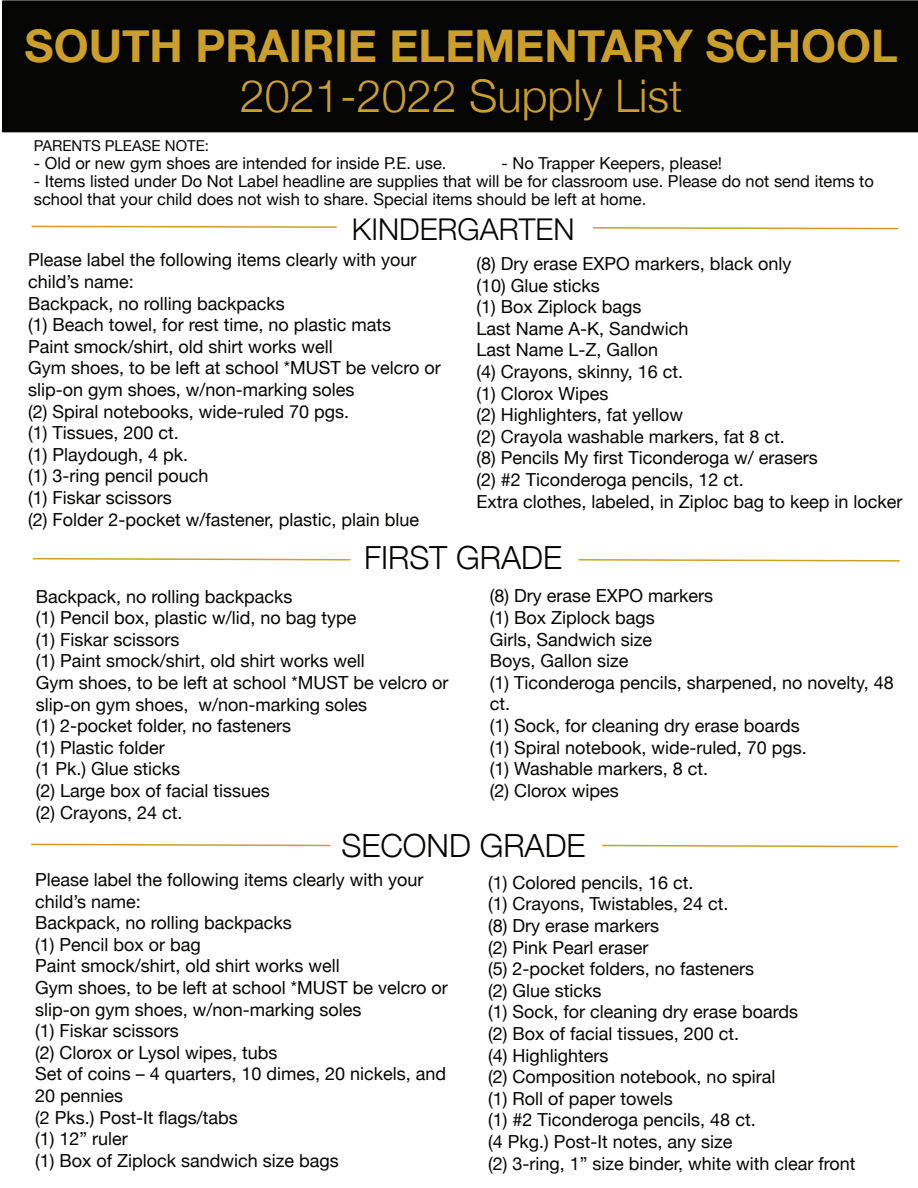
<style>
.page{position:relative;width:918px;height:1188px;background:#fff}
.page>*{position:absolute;margin:0;border:0;box-sizing:border-box;transform-origin:0 0}
.t1{font:700 45px "Helvetica Neue";color:#cb9f2a}
.t2{font:300 45px "Helvetica Neue";color:#cb9f2a}
.t3{font:300 31.95px "Helvetica Neue";color:#050504}
.t4{font:300 30px "Helvetica Neue";color:#050504}
.t5{font:18px/21.6px "Helvetica Neue";color:#050504}
.t6{font:16.5px/18px "Helvetica Neue";color:#050504}
.t7{font:15px "Helvetica Neue";color:#050504}
</style>
<div class="page">
<div style="left:2px;top:0;width:916px;height:132px;background:#050504"></div>
<svg style="left:593px;top:227px;width:306px;height:3px"></svg>
<svg style="left:31px;top:225px;width:306px;height:3px"></svg>
<svg style="left:578px;top:559px;width:322px;height:3px"></svg>
<svg style="left:32px;top:557px;width:319px;height:4px"></svg>
<svg style="left:602px;top:844px;width:296px;height:4px"></svg>
<svg style="left:31px;top:843px;width:300px;height:4px"></svg>
<h1 class="t1" style="left:25px;top:11px;width:875px">SOUTH PRAIRIE ELEMENTARY SCHOOL</h1>
<h1 class="t2" style="left:240px;top:60px;width:444px">2021-2022 Supply List</h1>
<p class="t7" style="left:34px;top:134px;width:177px">PARENTS PLEASE NOTE:</p>
<p class="t6" style="left:34px;top:155px;width:414px">- Old or new gym shoes are intended for inside P.E. use.</p>
<p class="t6" style="left:502px;top:155px;width:222px">- No Trapper Keepers, please!</p>
<p class="t6" style="left:34px;top:173px;width:842px">- Items listed under Do Not Label headline are supplies that will be for classroom use. Please do not send items to school that your child does not wish to share. Special items should be left at home.</p>
<h3 class="t4" style="left:352px;top:205px;width:224px">KINDERGARTEN</h3>
<p class="t5" style="left:28px;top:250px;width:414px">Please label the following items clearly with your child’s name:<br>Backpack, no rolling backpacks<br>(1) Beach towel, for rest time, no plastic mats<br>Paint smock/shirt, old shirt works well<br>Gym shoes, to be left at school *MUST be velcro or slip-on gym shoes, w/non-marking soles<br>(2) Spiral notebooks, wide-ruled 70 pgs.<br>(1) Tissues, 200 ct.<br>(1) Playdough, 4 pk.<br>(1) 3-ring pencil pouch<br>(1) Fiskar scissors<br>(2) Folder 2-pocket w/fastener, plastic, plain blue</p>
<p class="t5" style="left:477px;top:254px;width:428px">(8) Dry erase EXPO markers, black only<br>(10) Glue sticks<br>(1) Box Ziplock bags<br>Last Name A-K, Sandwich<br>Last Name L-Z, Gallon<br>(4) Crayons, skinny, 16 ct.<br>(1) Clorox Wipes<br>(2) Highlighters, fat yellow<br>(2) Crayola washable markers, fat 8 ct.<br>(8) Pencils My first Ticonderoga w/ erasers<br>(2) #2 Ticonderoga pencils, 12 ct.<br>Extra clothes, labeled, in Ziploc bag to keep in locker</p>
<h2 class="t3" style="left:364px;top:531px;width:199px">FIRST GRADE</h2>
<p class="t5" style="left:36px;top:586px;width:414px">Backpack, no rolling backpacks<br>(1) Pencil box, plastic w/lid, no bag type<br>(1) Fiskar scissors<br>(1) Paint smock/shirt, old shirt works well<br>Gym shoes, to be left at school *MUST be velcro or slip-on gym shoes, w/non-marking soles<br>(1) 2-pocket folder, no fasteners<br>(1) Plastic folder<br>(1 Pk.) Glue sticks<br>(2) Large box of facial tissues<br>(2) Crayons, 24 ct.</p>
<p class="t5" style="left:490px;top:586px;width:406px">(8) Dry erase EXPO markers<br>(1) Box Ziplock bags<br>Girls, Sandwich size<br>Boys, Gallon size<br>(1) Ticonderoga pencils, sharpened, no novelty, 48 ct.<br>(1) Sock, for cleaning dry erase boards<br>(1) Spiral notebook, wide-ruled, 70 pgs.<br>(1) Washable markers, 8 ct.<br>(2) Clorox wipes</p>
<h2 class="t3" style="left:341px;top:820px;width:246px">SECOND GRADE</h2>
<p class="t5" style="left:35px;top:870px;width:414px">Please label the following items clearly with your child’s name:<br>Backpack, no rolling backpacks<br>(1) Pencil box or bag<br>Paint smock/shirt, old shirt works well<br>Gym shoes, to be left at school *MUST be velcro or slip-on gym shoes, w/non-marking soles<br>(1) Fiskar scissors<br>(2) Clorox or Lysol wipes, tubs<br>Set of coins – 4 quarters, 10 dimes, 20 nickels, and<br>20 pennies<br>(2 Pks.) Post-It flags/tabs<br>(1) 12” ruler<br>(1) Box of Ziplock sandwich size bags</p>
<p class="t5" style="left:488px;top:873px;width:369px">(1) Colored pencils, 16 ct.<br>(1) Crayons, Twistables, 24 ct.<br>(8) Dry erase markers<br>(2) Pink Pearl eraser<br>(5) 2-pocket folders, no fasteners<br>(2) Glue sticks<br>(1) Sock, for cleaning dry erase boards<br>(2) Box of facial tissues, 200 ct.<br>(4) Highlighters<br>(2) Composition notebook, no spiral<br>(1) Roll of paper towels<br>(1) #2 Ticonderoga pencils, 48 ct.<br>(4 Pkg.) Post-It notes, any size<br>(2) 3-ring, 1” size binder, white with clear front</p>
</div>
